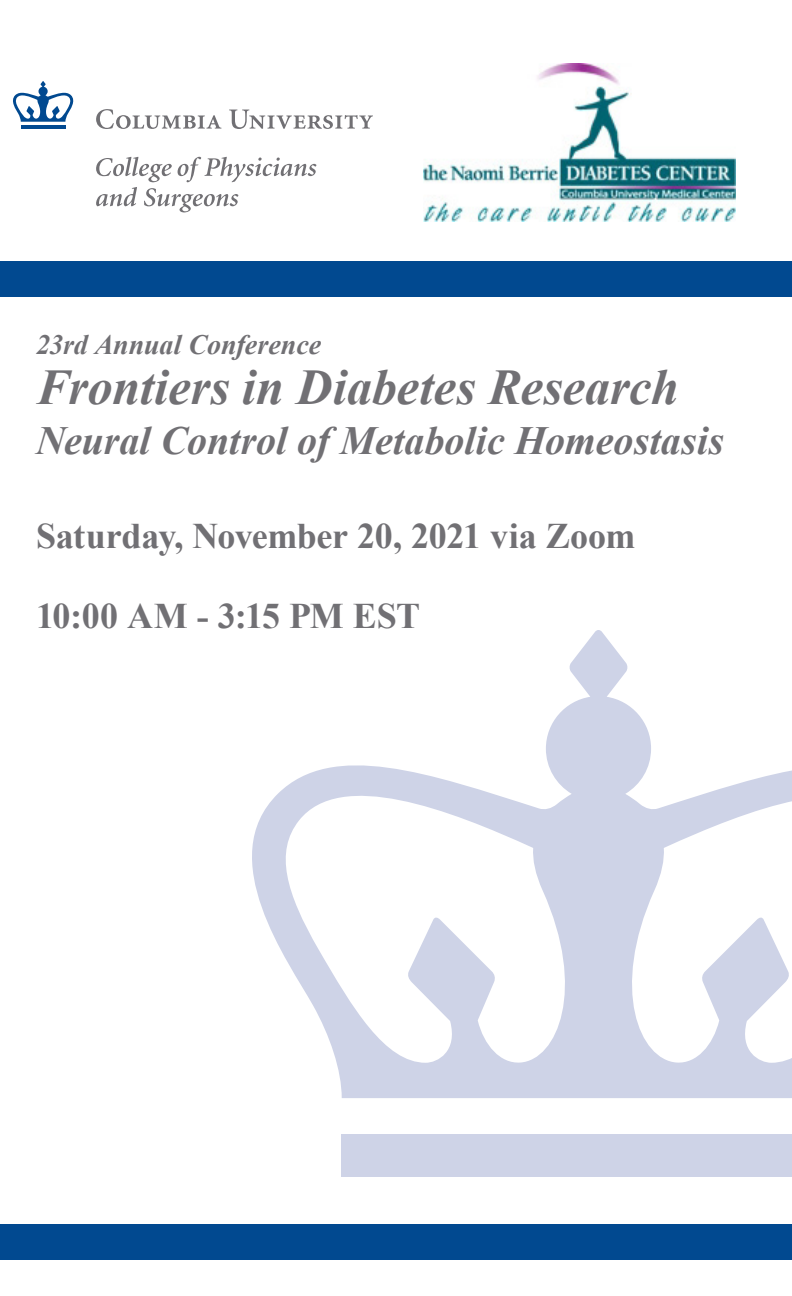
<style>
.page{position:relative;width:792px;height:1296px;background:#fff}
.page>*{position:absolute;margin:0;border:0;box-sizing:border-box;transform-origin:0 0}
.t1{font:italic 700 50px "Times New Roman";color:#717074}
.t2{font:italic 700 40px "Times New Roman";color:#717074}
.t3{font:700 36px "Times New Roman";letter-spacing:-.01em;color:#717074}
.t4{font:italic 700 28px "Times New Roman";letter-spacing:-.005em;color:#717074}
</style>
<div class="page">
<hr style="left:21px;top:125px;width:44px;height:4px;background:#014990">
<svg style="left:13px;top:81px;width:61px;height:41px"></svg>
<svg style="left:96px;top:109px;width:125px;height:20px"></svg>
<svg style="left:229px;top:110px;width:144px;height:19px"></svg>
<svg style="left:96px;top:157px;width:220px;height:55px"></svg>
<div style="left:0;top:261px;width:792px;height:36px;background:#014990"></div>
<div style="left:0;top:1224px;width:792px;height:36px;background:#014990"></div>
<div style="left:342px;top:1135px;width:450px;height:42px;background:#ced3e7"></div>
<svg style="left:252px;top:630px;width:540px;height:468px"></svg>
<img style="left:423px;top:63px;width:313px;height:158px">
<p class="t4" style="left:36px;top:325px;width:287px">23rd Annual Conference</p>
<p class="t1" style="left:36px;top:352px;width:645px">Frontiers in Diabetes Research</p>
<p class="t2" style="left:36px;top:412px;width:690px">Neural Control of Metabolic Homeostasis</p>
<p class="t3" style="left:36px;top:510px;width:601px">Saturday, November 20, 2021 via Zoom</p>
<p class="t3" style="left:36px;top:590px;width:386px">10:00 AM - 3:15 PM EST</p>
</div>
